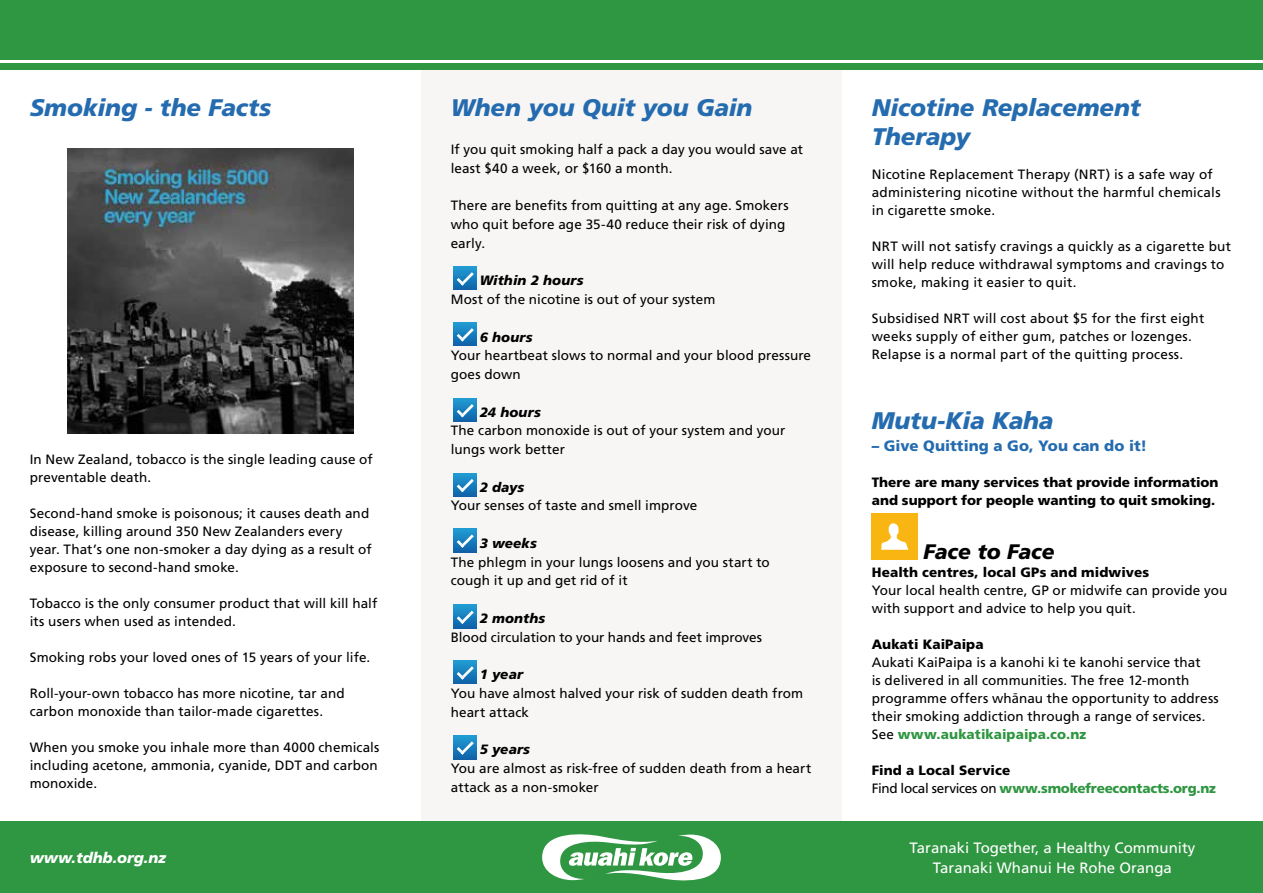
<style>
.page{position:relative;width:1263px;height:893px;background:#fff}
.page>*{position:absolute;margin:0;border:0;box-sizing:border-box;transform-origin:0 0}
.t1{font:italic 900 24px/28.8px "Frutiger LT Std";letter-spacing:-.005em;color:#246baf}
.t2{font:italic 900 21px "Frutiger LT Std";letter-spacing:-.01em;color:#000}
.t3{font:15px/19.5px "Frutiger LT Std";color:#fff;text-align:center}
.t4{font:900 15px "Frutiger LT Std";letter-spacing:.005em;color:#246baf}
.t5{font:italic 900 15px "Frutiger LT Std";color:#fff}
.t6{font:13.5px/18px "Frutiger LT Std";letter-spacing:.01em;color:#000}
.t7{font:900 13.5px/18px "Frutiger LT Std";color:#000}
.t8{font:900 13.5px/18px "Frutiger LT Std";letter-spacing:-.01em;color:#2f9641}
.t9{font:italic 900 13.5px "Frutiger LT Std";letter-spacing:.01em;color:#000}
.s1{font-family:"Myriad Pro";font-size:15px}
.s2{font-weight:900;color:#2f9641}
.s3{color:#000}
.s4{font-weight:400;color:#000}
</style>
<div class="page">
<div style="left:421px;top:70px;width:421px;height:793px;background:#f7f6f5"></div>
<div style="left:0;top:0;width:1263px;height:60px;background:#2f9641"></div>
<div style="left:0;top:822px;width:1263px;height:71px;background:#2f9641"></div>
<div style="left:0;top:64px;width:1263px;height:6px;background:#2f9641"></div>
<div style="left:872px;top:514px;width:45px;height:45px;background:#f9b511"></div>
<svg style="left:881px;top:523px;width:27px;height:27px"></svg>
<div style="left:453px;top:266px;width:24px;height:24px;background:linear-gradient(to bottom,#219ed5,#0f64aa)"></div>
<svg style="left:457px;top:272px;width:17px;height:14px"></svg>
<div style="left:453px;top:322px;width:24px;height:24px;background:linear-gradient(to bottom,#219ed5,#0f64aa)"></div>
<svg style="left:457px;top:328px;width:17px;height:13px"></svg>
<div style="left:453px;top:398px;width:24px;height:24px;background:linear-gradient(to bottom,#219dd5,#0f63a9)"></div>
<svg style="left:457px;top:404px;width:17px;height:13px"></svg>
<svg style="left:453px;top:473px;width:24px;height:23px"></svg>
<svg style="left:457px;top:479px;width:17px;height:13px"></svg>
<svg style="left:453px;top:529px;width:24px;height:23px"></svg>
<svg style="left:457px;top:534px;width:17px;height:14px"></svg>
<svg style="left:453px;top:605px;width:24px;height:23px"></svg>
<svg style="left:457px;top:611px;width:17px;height:13px"></svg>
<div style="left:453px;top:660px;width:24px;height:24px;background:linear-gradient(to bottom,#219ed6,#0f64aa)"></div>
<svg style="left:457px;top:666px;width:17px;height:14px"></svg>
<div style="left:453px;top:735px;width:24px;height:24px;background:linear-gradient(to bottom,#219ed6,#0f64aa)"></div>
<svg style="left:457px;top:741px;width:17px;height:14px"></svg>
<img style="left:68px;top:148px;width:285px;height:286px">
<svg style="left:542px;top:834px;width:179px;height:47px"></svg>
<h1 class="t1" style="left:30px;top:93px;width:243px">Smoking - the Facts</h1>
<p class="t6" style="left:30px;top:450px;width:345px">In New Zealand, tobacco is the single leading cause of preventable death.</p>
<p class="t6" style="left:30px;top:504px;width:344px">Second-hand smoke is poisonous; it causes death and disease, killing around 350 New Zealanders every year. That’s one non-smoker a day dying as a result of exposure to second-hand smoke.</p>
<p class="t6" style="left:30px;top:594px;width:349px">Tobacco is the only consumer product that will kill half its users when used as intended.</p>
<p class="t6" style="left:30px;top:648px;width:342px">Smoking robs your loved ones of 15 years of your life.</p>
<p class="t6" style="left:30px;top:684px;width:316px">Roll-your-own tobacco has more nicotine, tar and carbon monoxide than tailor-made cigarettes.</p>
<p class="t6" style="left:30px;top:738px;width:351px;text-align:justify">When you smoke you inhale more than 4000 chemicals including acetone, ammonia, cyanide, DDT and carbon monoxide.</p>
<p class="t5" style="left:30px;top:849px;width:138px">www.tdhb.org.nz</p>
<h1 class="t1" style="left:451px;top:93px;width:303px">When you Quit you Gain</h1>
<p class="t6" style="left:451px;top:140px;width:354px;line-height:18.8px">If you quit smoking half a pack a day you would save at least $40 a week, or $160 a month.</p>
<p class="t6" style="left:451px;top:196px;width:339px;line-height:18.8px">There are benefits from quitting at any age. Smokers who quit before age 35-40 reduce their risk of dying early.</p>
<p class="t9" style="left:480px;top:273px;width:105px">Within 2 hours</p>
<p class="t6" style="left:451px;top:290px;width:266px">Most of the nicotine is out of your system</p>
<p class="t9" style="left:480px;top:329px;width:54px">6 hours</p>
<p class="t6" style="left:451px;top:346px;width:362px;line-height:18.8px">Your heartbeat slows to normal and your blood pressure goes down</p>
<p class="t9" style="left:480px;top:404px;width:63px">24 hours</p>
<p class="t6" style="left:451px;top:421px;width:336px;line-height:18.8px">The carbon monoxide is out of your system and your lungs work better</p>
<p class="t9" style="left:480px;top:479px;width:46px">2 days</p>
<p class="t6" style="left:451px;top:497px;width:248px">Your senses of taste and smell improve</p>
<p class="t9" style="left:480px;top:535px;width:59px">3 weeks</p>
<p class="t6" style="left:451px;top:553px;width:321px;line-height:18.8px">The phlegm in your lungs loosens and you start to cough it up and get rid of it</p>
<p class="t9" style="left:480px;top:610px;width:67px">2 months</p>
<p class="t6" style="left:451px;top:628px;width:313px">Blood circulation to your hands and feet improves</p>
<p class="t9" style="left:480px;top:666px;width:45px">1 year</p>
<p class="t6" style="left:451px;top:684px;width:354px;line-height:18.8px">You have almost halved your risk of sudden death from heart attack</p>
<p class="t9" style="left:480px;top:741px;width:52px">5 years</p>
<p class="t6" style="left:451px;top:759px;width:362px;line-height:18.8px">You are almost as risk-free of sudden death from a heart attack as a non-smoker</p>
<h1 class="t1" style="left:872px;top:93px;width:270px">Nicotine Replacement<br>Therapy</h1>
<p class="t6" style="left:872px;top:165px;width:350px">Nicotine Replacement Therapy (NRT) is a safe way of administering nicotine without the harmful chemicals in cigarette smoke.</p>
<p class="t6" style="left:872px;top:237px;width:361px">NRT will not satisfy cravings a quickly as a cigarette but will help reduce withdrawal symptoms and cravings to smoke, making it easier to quit.</p>
<p class="t6" style="left:872px;top:309px;width:334px">Subsidised NRT will cost about $5 for the first eight weeks supply of either gum, patches or lozenges.<br>Relapse is a normal part of the quitting process.</p>
<h1 class="t1" style="left:872px;top:406px;width:183px">Mutu-Kia Kaha</h1>
<p class="t4" style="left:872px;top:437px;width:277px">– Give Quitting a Go, You can do it!</p>
<p class="t7" style="left:872px;top:473px;width:348px">There are many services that provide information and support for people wanting to quit smoking.</p>
<h2 class="t2" style="left:924px;top:539px;width:132px">Face to Face</h2>
<p class="t7" style="left:872px;top:563px;width:279px">Health centres, local GPs and midwives</p>
<p class="t6" style="left:872px;top:581px;width:357px">Your local health centre, GP or midwife can provide you with support and advice to help you quit.</p>
<p class="t7" style="left:872px;top:635px;width:113px">Aukati KaiPaipa</p>
<p class="t6" style="left:872px;top:653px;width:348px">Aukati KaiPaipa is a kanohi ki te kanohi service that<br>is delivered in all communities. The free 12-month programme offers wh<span class="s1">ā</span>nau the opportunity to address their smoking addiction through a range of services.<br>See <span class="s2">www.aukatikaipaipa.co.nz</span></p>
<p class="t8" style="left:872px;top:761px;width:346px"><span class="s3">Find a Local Service<br></span><span class="s4">Find local services on</span> www.smokefreecontacts.org.nz</p>
<p class="t3" style="left:910px;top:838px;width:287px">Taranaki Together, a Healthy Community<br>Taranaki Whanui He Rohe Oranga</p>
</div>
